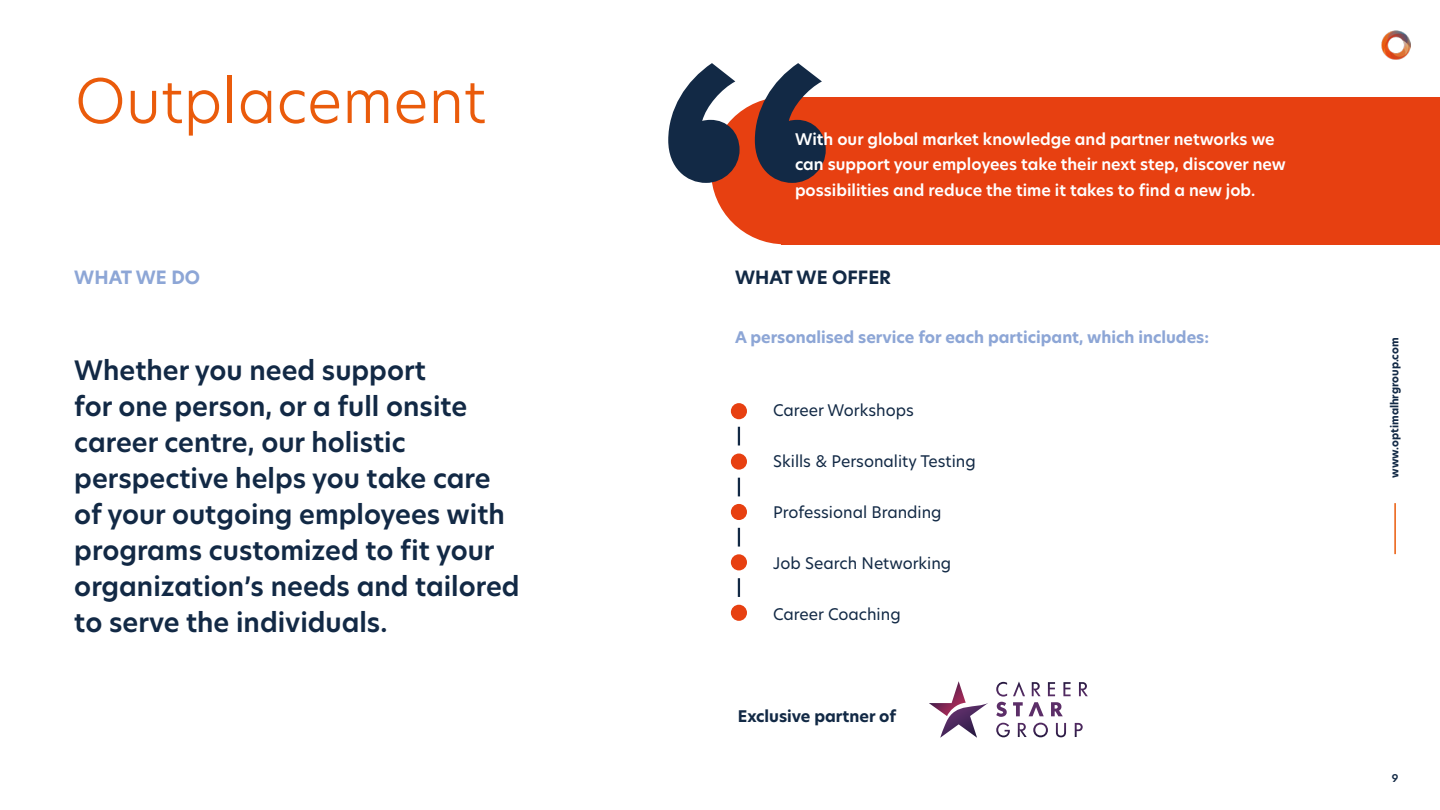
<style>
.page{position:relative;width:1440px;height:810px;background:#fff}
.page>*{position:absolute;margin:0;border:0;box-sizing:border-box;transform-origin:0 0}
.t1{font:300 60px "New Hero";color:#ea5b0b}
.t2{font:600 26.25px/36px "New Hero";color:#122945}
.t3{font:700 18px "New Hero";color:#122945}
.t4{font:700 18px "New Hero";color:#8da6d6}
.t5{font:600 15.75px/25.5px "New Hero";color:#fff}
.t6{font:15.75px "New Hero";color:#122945}
.t7{font:700 15.75px "New Hero";color:#8da6d6}
.t8{font:700 15.75px "New Hero";color:#122945}
.t9{font:700 10.5px "New Hero";color:#122945}
.t10{font:600 10.5px "New Hero";color:#122945}
</style>
<div class="page">
<hr style="left:1394px;top:503px;width:2px;height:51px;background:#ea5b0b">
<img style="left:1381px;top:30px;width:30px;height:29px">
<div style="left:711px;top:97px;width:147px;height:147px;background:#e74011;border-radius:50%"></div>
<div style="left:782px;top:97px;width:658px;height:147px;background:#e74011"></div>
<svg style="left:929px;top:681px;width:59px;height:57px"></svg>
<svg style="left:996px;top:682px;width:92px;height:55px"></svg>
<svg style="left:668px;top:63px;width:158px;height:120px"></svg>
<div style="left:731px;top:403px;width:16px;height:16px;background:#e74011;border-radius:50%"></div>
<div style="left:731px;top:454px;width:16px;height:16px;background:#e74011;border-radius:50%"></div>
<div style="left:731px;top:504px;width:16px;height:16px;background:#e74011;border-radius:50%"></div>
<div style="left:731px;top:554px;width:16px;height:16px;background:#e74011;border-radius:50%"></div>
<div style="left:731px;top:605px;width:16px;height:16px;background:#e74011;border-radius:50%"></div>
<svg style="left:738px;top:427px;width:2px;height:19px"></svg>
<svg style="left:738px;top:478px;width:2px;height:18px"></svg>
<svg style="left:738px;top:528px;width:2px;height:19px"></svg>
<svg style="left:738px;top:578px;width:2px;height:19px"></svg>
<h1 class="t1" style="left:75px;top:60px;width:413px">Outplacement</h1>
<p class="t5" style="left:795px;top:126px;width:492px">With our global market knowledge and partner networks we can support your employees take their next step, discover new possibilities and reduce the time it takes to find a new job.</p>
<p class="t4" style="left:74px;top:266px;width:127px">WHAT WE DO</p>
<p class="t3" style="left:735px;top:266px;width:158px">WHAT WE OFFER</p>
<p class="t2" style="left:74px;top:352px;width:447px">Whether you need support<br>for one person, or a full onsite career centre, our holistic perspective helps you take care of your outgoing employees with programs customized to fit your organization’s needs and tailored to serve the individuals.</p>
<p class="t7" style="left:735px;top:327px;width:476px">A personalised service for each participant, which includes:</p>
<p class="t6" style="left:773px;top:400px;width:142px">Career Workshops</p>
<p class="t6" style="left:773px;top:451px;width:204px">Skills &amp; Personality Testing</p>
<p class="t6" style="left:773px;top:502px;width:170px">Professional Branding</p>
<p class="t6" style="left:773px;top:553px;width:180px">Job Search Networking</p>
<p class="t6" style="left:773px;top:604px;width:129px">Career Coaching</p>
<p class="t8" style="left:738px;top:706px;width:160px">Exclusive partner of</p>
<p class="t9" style="left:1388px;top:478px;width:142px;rotate:-90deg">www.optimalhrgroup.com</p>
<p class="t10" style="left:1392px;top:771px;width:8px">9</p>
</div>
